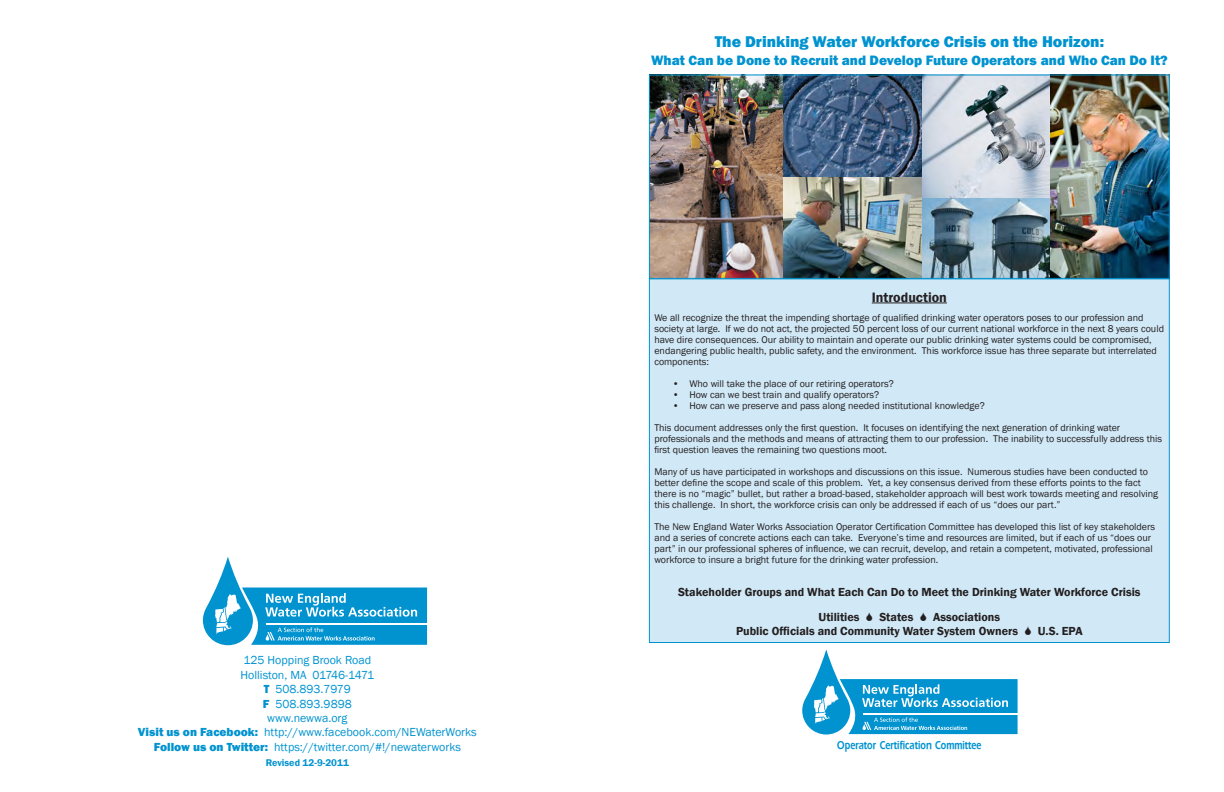
<style>
.page{position:relative;width:1224px;height:792px;background:#fff}
.page>*{position:absolute;margin:0;border:0;box-sizing:border-box;transform-origin:0 0}
.t1{font:800 16px "Franklin Gothic";color:#0093d0}
.t2{font:800 14px "Franklin Gothic";color:#0093d0}
.t3{font:600 14px "Franklin Gothic";color:#231f20}
.t4{font:12px/14.4px "Franklin Gothic";color:#0093d0;text-align:center}
.t5{font:600 12px/25px "Franklin Gothic";color:#231f20}
.t6{font:700 12px "Ergoe Cnd";color:#0093d0}
.t7{font:10px/11px "Franklin Gothic";color:#231f20}
.t8{font:600 10px "Franklin Gothic";color:#0093d0}
.s1{font-weight:800}
</style>
<div class="page">
<div style="left:649px;top:279px;width:520px;height:363px;background:#d1e8f6"></div>
<hr style="left:872px;top:303px;width:75px;height:1px;background:#231f20">
<img style="left:783px;top:176px;width:140px;height:101px">
<img style="left:783px;top:76px;width:140px;height:100px">
<img style="left:1050px;top:76px;width:118px;height:201px">
<img style="left:651px;top:76px;width:132px;height:201px">
<img style="left:923px;top:198px;width:127px;height:79px">
<img style="left:923px;top:76px;width:127px;height:122px">
<div style="left:649px;top:74px;width:521px;height:205px;border:1px solid #0093d0"></div>
<svg style="left:203px;top:557px;width:224px;height:88px"></svg>
<svg style="left:802px;top:650px;width:216px;height:85px"></svg>
<p class="t4" style="left:138px;top:653px;width:340px">125 Hopping Brook Road<br>Holliston, MA 01746-1471<br><span class="s1">T</span> 508.893.7979<br><span class="s1">F</span> 508.893.9898<br>www.newwa.org<br><span class="s1">Visit us on Facebook:</span> http://www.facebook.com/NEWaterWorks<br><span class="s1">Follow us on Twitter:</span> https://twitter.com/#!/newaterworks</p>
<p class="t8" style="left:266px;top:756px;width:85px">Revised 12-9-2011</p>
<h1 class="t1" style="left:715px;top:31px;width:391px">The Drinking Water Workforce Crisis on the Horizon:</h1>
<h2 class="t2" style="left:651px;top:51px;width:518px">What Can be Done to Recruit and Develop Future Operators and Who Can Do It?</h2>
<h2 class="t3" style="left:872px;top:289px;width:77px">Introduction</h2>
<p class="t7" style="left:654px;top:312px;width:511px">We all recognize the threat the impending shortage of qualified drinking water operators poses to our profession and society at large. If we do not act, the projected 50 percent loss of our current national workforce in the next 8 years could have dire consequences. Our ability to maintain and operate our public drinking water systems could be compromised, endangering public health, public safety, and the environment. This workforce issue has three separate but interrelated components:</p>
<p class="t7" style="left:672px;top:378px;width:223px">• Who will take the place of our retiring operators?</p>
<p class="t7" style="left:672px;top:389px;width:208px">• How can we best train and qualify operators?</p>
<p class="t7" style="left:672px;top:400px;width:314px">• How can we preserve and pass along needed institutional knowledge?</p>
<p class="t7" style="left:654px;top:422px;width:509px">This document addresses only the first question. It focuses on identifying the next generation of drinking water professionals and the methods and means of attracting them to our profession. The inability to successfully address this first question leaves the remaining two questions moot.</p>
<p class="t7" style="left:654px;top:466px;width:505px">Many of us have participated in workshops and discussions on this issue. Numerous studies have been conducted to better define the scope and scale of this problem. Yet, a key consensus derived from these efforts points to the fact there is no “magic” bullet, but rather a broad-based, stakeholder approach will best work towards meeting and resolving this challenge. In short, the workforce crisis can only be addressed if each of us “does our part.”</p>
<p class="t7" style="left:654px;top:521px;width:502px">The New England Water Works Association Operator Certification Committee has developed this list of key stakeholders and a series of concrete actions each can take. Everyone’s time and resources are limited, but if each of us “does our part” in our professional spheres of influence, we can recruit, develop, and retain a competent, motivated, professional workforce to insure a bright future for the drinking water profession.</p>
<p class="t5" style="left:819px;top:580px;width:324px;text-indent:-140px">Stakeholder Groups and What Each Can Do to Meet the Drinking Water Workforce Crisis<br>Utilities</p>
<p class="t5" style="left:736px;top:610px;width:284px;line-height:14px;text-indent:197px">Associations<br>Public Officials and Community Water System Owners</p>
<p class="t5" style="left:879px;top:605px;width:35px">States</p>
<p class="t5" style="left:1038px;top:619px;width:46px">U.S. EPA</p>
<p class="t6" style="left:837px;top:738px;width:146px">Operator Certification Committee</p>
</div>
